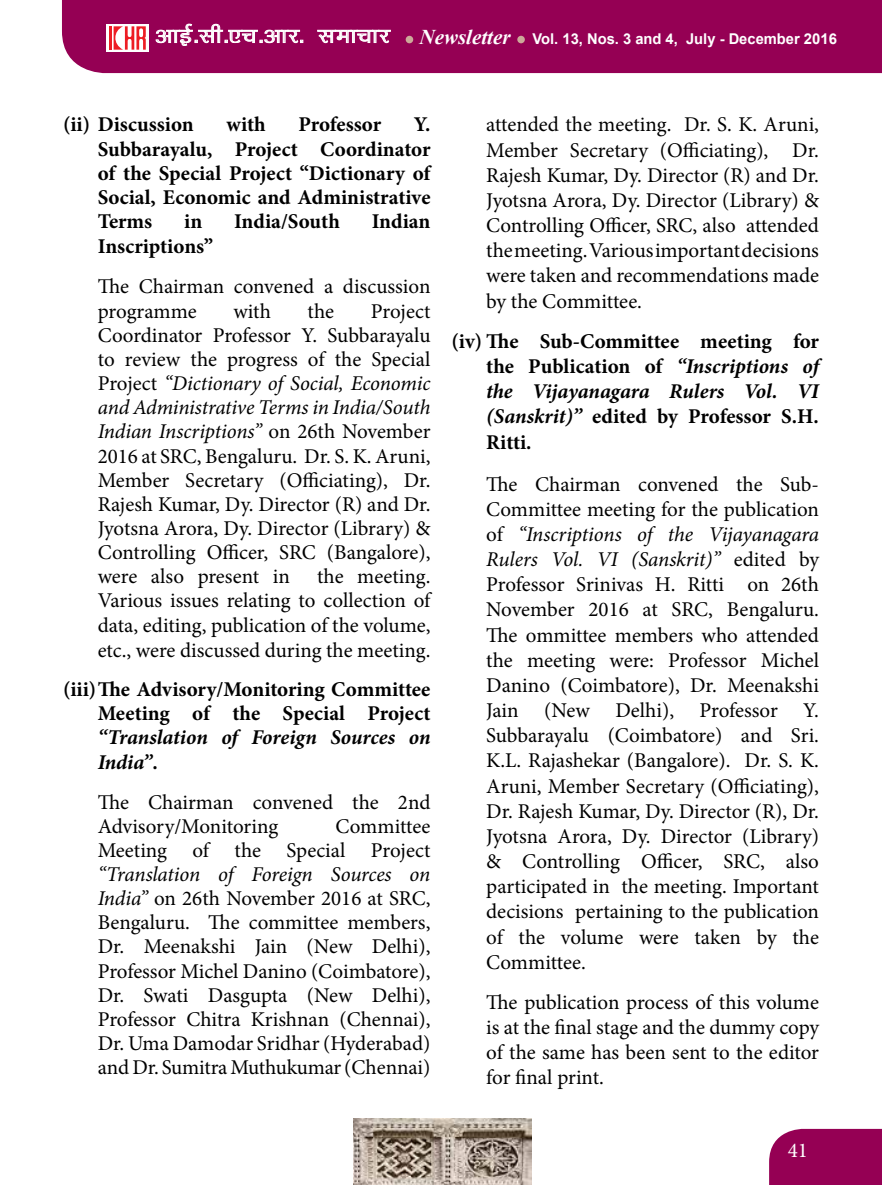
<style>
.page{position:relative;width:882px;height:1185px;background:#fff}
.page>*{position:absolute;margin:0;border:0;box-sizing:border-box;transform-origin:0 0}
.t1{font:22.75px "Kruti Dev 140";color:#fff}
.t2{font:21px/25.2px "Minion Pro";letter-spacing:-.005em;color:#000;text-align:justify}
.t3{font:700 21px/24.2px "Minion Pro";color:#000;text-align:justify}
.t4{font:italic 700 21px/25.2px "Minion Pro";letter-spacing:-.005em;color:#000}
.t5{font:21px "Minion Pro";color:#fff}
.t6{font:700 14.88px "Arial";color:#fff}
.s1{font-family:"Times New Roman";font-style:italic;font-size:21px}
.s2{font-style:italic}
.s3{font-style:normal}
</style>
<div class="page">
<div style="left:769px;top:1128px;width:113px;height:56px;background:#950054"></div>
<div style="left:62px;top:0;width:820px;height:73px;background:#950054"></div>
<div style="left:106px;top:24px;width:43px;height:27px;background:#fff"></div>
<svg style="left:113px;top:26px;width:33px;height:24px"></svg>
<hr style="left:109px;top:26px;width:3px;height:23px;background:#ed1d24">
<svg style="left:156px;top:24px;width:147px;height:22px;background:#b04380"></svg>
<svg style="left:317px;top:30px;width:74px;height:13px"></svg>
<div style="left:517px;top:36px;width:8px;height:7px;background:#cca999;border-radius:50%"></div>
<div style="left:406px;top:36px;width:7px;height:7px;background:#cca999;border-radius:50%"></div>
<img style="left:353px;top:1118px;width:179px;height:66px">
<p class="t1" style="left:155px;top:23px;width:235px">vkbZ-lh-,p-vkj- lekpkj</p>
<p class="t6" style="left:420px;top:29px;width:419px"><span class="s1">Newsletter</span> Vol. 13, Nos. 3 and 4, July - December 2016</p>
<p class="t3" style="left:63px;top:112px;width:132px">(ii) Discussion</p>
<p class="t3" style="left:226px;top:112px;width:41px">with</p>
<p class="t3" style="left:298px;top:112px;width:84px">Professor</p>
<p class="t3" style="left:98px;top:112px;width:334px;text-indent:316px">Y.<br>Subbarayalu, Project Coordinator of the Special Project “Dictionary of Social, Economic and Administrative Terms</p>
<p class="t3" style="left:184px;top:209px;width:20px">in</p>
<p class="t3" style="left:234px;top:209px;width:107px">India/South</p>
<p class="t3" style="left:372px;top:209px;width:60px">Indian</p>
<p class="t3" style="left:98px;top:234px;width:117px">Inscriptions”</p>
<p class="t2" style="left:98px;top:275px;width:334px;line-height:24.2px">The Chairman convened a discussion programme</p>
<p class="t2" style="left:233px;top:298px;width:39px">with</p>
<p class="t2" style="left:308px;top:298px;width:28px">the</p>
<p class="t2" style="left:98px;top:299px;width:334px;line-height:24.2px;text-indent:273px">Project Coordinator Professor Y. Subbarayalu to review the progress of the Special Project <span class="s2">“Dictionary of Social, Economic and Administrative Terms in India/South Indian Inscriptions”</span> on 26th November 2016 at SRC, Bengaluru. Dr. S. K. Aruni, Member Secretary (Officiating), Dr.<br>Rajesh Kumar, Dy. Director (R) and Dr.<br>Jyotsna Arora, Dy. Director (Library) &amp; Controlling Officer, SRC (Bangalore), were also present in</p>
<p class="t2" style="left:98px;top:564px;width:334px;line-height:24.5px;text-indent:219px">the meeting.<br>Various issues relating to collection of data, editing, publication of the volume, etc., were discussed during the meeting.</p>
<p class="t3" style="left:63px;top:677px;width:369px;text-align:right">(iii)The Advisory/Monitoring Committee<br>Meeting of the Special Project</p>
<p class="t4" style="left:98px;top:724px;width:334px">“Translation of Foreign Sources on<br>India”<span class="s3">.</span></p>
<p class="t2" style="left:98px;top:789px;width:334px;line-height:24.2px">The Chairman convened the 2nd<br>Advisory/Monitoring</p>
<p class="t2" style="left:98px;top:814px;width:334px;line-height:24.2px;text-align:right">Committee<br>Meeting of the Special Project</p>
<p class="t2" style="left:98px;top:862px;width:334px;line-height:24.2px"><span class="s2">“Translation of Foreign Sources on India”</span> on 26th November 2016 at SRC, Bengaluru. The committee members, Dr. Meenakshi Jain (New Delhi), Professor Michel Danino (Coimbatore), Dr. Swati Dasgupta (New Delhi), Professor Chitra Krishnan (Chennai), Dr. Uma Damodar Sridhar (Hyderabad) and Dr. Sumitra Muthukumar (Chennai)</p>
<p class="t2" style="left:486px;top:112px;width:334px">attended the meeting. Dr. S. K. Aruni, Member Secretary (Officiating), Dr.<br>Rajesh Kumar, Dy. Director (R) and Dr.<br>Jyotsna Arora, Dy. Director (Library) &amp; Controlling Officer, SRC, also attended the meeting. Various important decisions were taken and recommendations made by the Committee.</p>
<p class="t3" style="left:486px;top:328px;width:334px;line-height:25.4px;text-indent:-35px">(iv) The Sub-Committee meeting for the Publication of <span class="s2">“Inscriptions of the Vijayanagara Rulers Vol. VI (Sanskrit)”</span> edited by Professor S.H.<br>Ritti.</p>
<p class="t2" style="left:486px;top:471px;width:334px">The Chairman convened the Sub-Committee meeting for the publication of <span class="s2">“Inscriptions of the Vijayanagara Rulers Vol. VI (Sanskrit)”</span> edited by Professor Srinivas H. Ritti on 26th November 2016 at SRC, Bengaluru.<br>The ommittee members who attended the meeting were: Professor Michel Danino (Coimbatore), Dr. Meenakshi Jain (New Delhi), Professor Y.<br>Subbarayalu (Coimbatore) and Sri.<br>K.L. Rajashekar (Bangalore). Dr. S. K.<br>Aruni, Member Secretary (Officiating), Dr. Rajesh Kumar, Dy. Director (R), Dr.<br>Jyotsna Arora, Dy. Director (Library) &amp; Controlling Officer, SRC, also participated in the meeting. Important decisions pertaining to the publication of the volume were taken by the Committee.</p>
<p class="t2" style="left:486px;top:989px;width:334px">The publication process of this volume is at the final stage and the dummy copy of the same has been sent to the editor for final print.</p>
<p class="t5" style="left:788px;top:1136px;width:22px">41</p>
</div>
